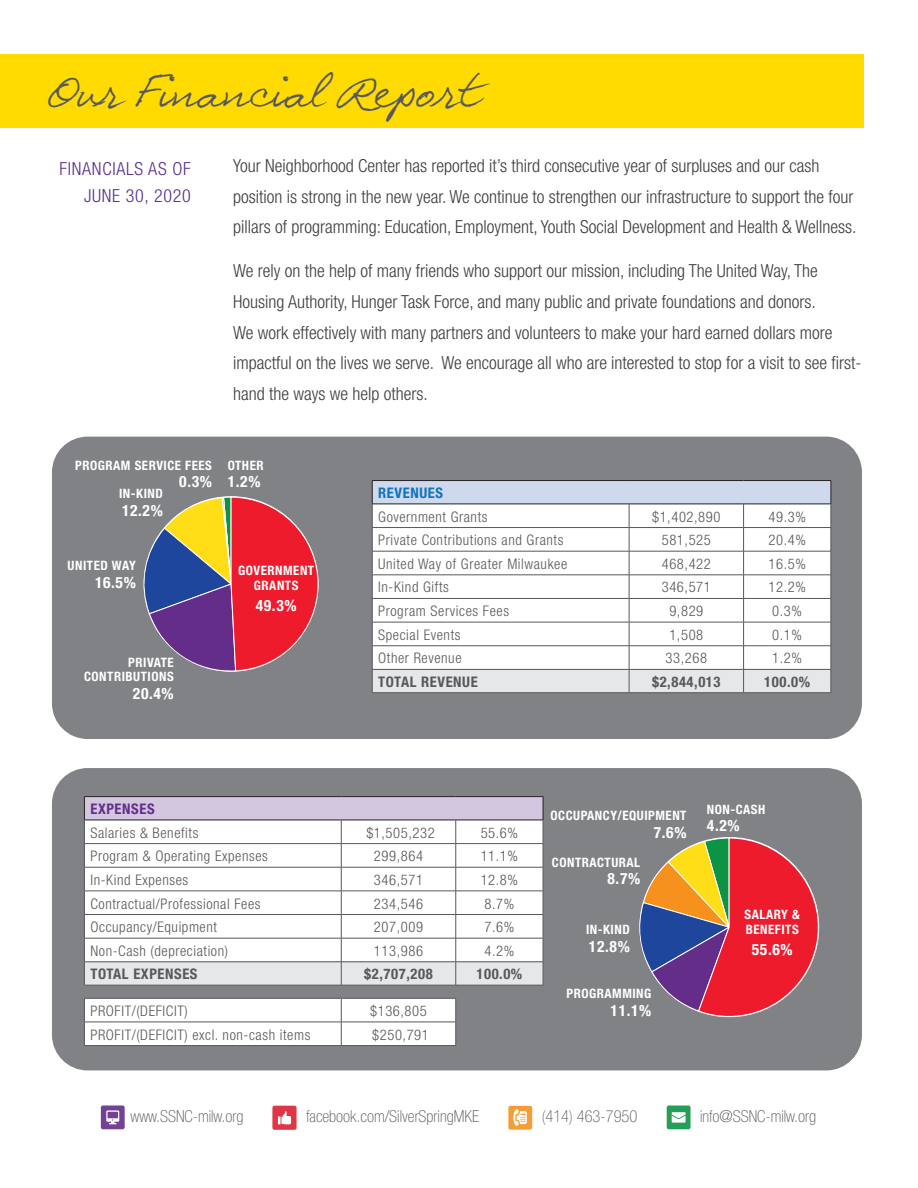
<style>
.page{position:relative;width:918px;height:1188px;background:#fff}
.page>*{position:absolute;margin:0;border:0;box-sizing:border-box;transform-origin:0 0}
.Subhead{font:46.35px "Galeforce BTN";letter-spacing:.02em;color:#57585a}
.Text{font:300 condensed 18px/30.6px "Helvetica Neue";color:#3e3e3f}
.Subhead-2{font:300 condensed 18px/27.6px "Helvetica Neue";letter-spacing:.04em;color:#592e8a;text-align:right}
.t1{font:100 condensed 16.5px "Helvetica Neue";color:#57585a}
.Board_Title{font:700 condensed 15.6px "Helvetica Neue";letter-spacing:.04em;color:#fff}
.Board_Title-2{font:300 condensed 14.7px "Helvetica Neue";letter-spacing:.04em;color:#57585a}
.Board_Title-3{font:700 condensed 14.7px "Helvetica Neue";letter-spacing:.04em;color:#57585a}
.Board_Title-4{font:700 condensed 14.7px "Helvetica Neue";letter-spacing:.04em;color:#642d89}
.Board_Title-5{font:700 condensed 14.7px "Helvetica Neue";letter-spacing:.04em;color:#1074bc}
.Board_Title-6{font:700 condensed 12.9px/14.5px "Helvetica Neue";letter-spacing:.04em;color:#fff;text-align:right}
</style>
<div class="page">
<div style="left:0;top:54px;width:864px;height:73px;background:#ffdb01"></div>
<div style="left:52px;top:768px;width:810px;height:302px;background:#808285;border-radius:36px"></div>
<svg style="left:639px;top:837px;width:180px;height:180px"></svg>
<hr style="left:84px;top:796px;width:257px;height:1px;background:#231f20">
<hr style="left:341px;top:796px;width:115px;height:1px;background:#231f20">
<hr style="left:456px;top:796px;width:87px;height:1px;background:#231f20">
<svg style="left:84px;top:797px;width:460px;height:188px;background:#eeedf0"></svg>
<hr style="left:84px;top:985px;width:257px;height:1px;background:#57585a">
<hr style="left:341px;top:985px;width:115px;height:1px;background:#57585a">
<hr style="left:456px;top:985px;width:87px;height:1px;background:#57585a">
<svg style="left:84px;top:998px;width:373px;height:47px;background:#f6f6f7"></svg>
<hr style="left:84px;top:1045px;width:257px;height:1px;background:#57585a">
<hr style="left:341px;top:1045px;width:115px;height:1px;background:#57585a">
<div style="left:101px;top:1105px;width:24px;height:24px;background:#734295;border-radius:2px"></div>
<svg style="left:106px;top:1110px;width:13px;height:14px"></svg>
<svg style="left:272px;top:1106px;width:25px;height:24px"></svg>
<svg style="left:278px;top:1111px;width:13px;height:13px"></svg>
<div style="left:508px;top:1106px;width:24px;height:24px;background:#f69c34;border-radius:2px"></div>
<svg style="left:513px;top:1109px;width:14px;height:17px"></svg>
<div style="left:667px;top:1105px;width:24px;height:24px;background:#259e57;border-radius:2px"></div>
<svg style="left:672px;top:1112px;width:14px;height:11px"></svg>
<div style="left:52px;top:437px;width:810px;height:302px;background:#808285;border-radius:36px"></div>
<hr style="left:372px;top:480px;width:257px;height:1px;background:#231f20">
<hr style="left:629px;top:480px;width:115px;height:1px;background:#231f20">
<hr style="left:744px;top:480px;width:87px;height:1px;background:#231f20">
<svg style="left:372px;top:481px;width:460px;height:212px;background:#eef0f2"></svg>
<hr style="left:372px;top:692px;width:257px;height:1px;background:#57585a">
<hr style="left:629px;top:692px;width:115px;height:1px;background:#57585a">
<hr style="left:744px;top:692px;width:87px;height:1px;background:#57585a">
<svg style="left:144px;top:496px;width:175px;height:176px"></svg>
<p class="Subhead" style="left:50px;top:60px;width:434px">Our Financial Report</p>
<p class="Subhead-2" style="left:59px;top:155px;width:133px">FINANCIALS AS OF<br>JUNE 30, 2020</p>
<p class="Text" style="left:233px;top:150px;width:625px">Your Neighborhood Center has reported it’s third consecutive year of surpluses and our cash position is strong in the new year. We continue to strengthen our infrastructure to support the four pillars of programming: Education, Employment, Youth Social Development and Health &amp; Wellness.</p>
<p class="Text" style="left:233px;top:256px;width:630px">We rely on the help of many friends who support our mission, including The United Way, The Housing Authority, Hunger Task Force, and many public and private foundations and donors.<br>We work effectively with many partners and volunteers to make your hard earned dollars more impactful on the lives we serve. We encourage all who are interested to stop for a visit to see first&shy;hand the ways we help others.</p>
<p class="Board_Title-6" style="left:75px;top:457px;width:138px">PROGRAM SERVICE FEES</p>
<p class="Board_Title" style="left:179px;top:472px;width:34px">0.3%</p>
<p class="Board_Title-6" style="left:119px;top:486px;width:45px">IN-KIND</p>
<p class="Board_Title" style="left:122px;top:501px;width:42px">12.2%</p>
<p class="Board_Title-6" style="left:228px;top:457px;width:37px">OTHER</p>
<p class="Board_Title" style="left:228px;top:472px;width:34px">1.2%</p>
<p class="Board_Title-6" style="left:68px;top:558px;width:70px">UNITED WAY</p>
<p class="Board_Title" style="left:95px;top:573px;width:42px">16.5%</p>
<p class="Board_Title-6" style="left:238px;top:563px;width:78px">GOVERNMENT</p>
<p class="Board_Title-6" style="left:254px;top:578px;width:46px">GRANTS</p>
<p class="Board_Title" style="left:256px;top:596px;width:42px">49.3%</p>
<p class="Board_Title-6" style="left:84px;top:655px;width:91px">PRIVATE<br>CONTRIBUTIONS</p>
<p class="Board_Title" style="left:133px;top:684px;width:42px">20.4%</p>
<p class="Board_Title-5" style="left:378px;top:484px;width:66px">REVENUES</p>
<p class="Board_Title-2" style="left:378px;top:508px;width:111px">Government Grants</p>
<p class="Board_Title-2" style="left:652px;top:508px;width:70px">$1,402,890</p>
<p class="Board_Title-2" style="left:768px;top:508px;width:39px">49.3%</p>
<p class="Board_Title-2" style="left:378px;top:532px;width:187px">Private Contributions and Grants</p>
<p class="Board_Title-2" style="left:662px;top:532px;width:51px">581,525</p>
<p class="Board_Title-2" style="left:768px;top:532px;width:39px">20.4%</p>
<p class="Board_Title-2" style="left:378px;top:555px;width:191px">United Way of Greater Milwaukee</p>
<p class="Board_Title-2" style="left:662px;top:555px;width:51px">468,422</p>
<p class="Board_Title-2" style="left:768px;top:555px;width:39px">16.5%</p>
<p class="Board_Title-2" style="left:378px;top:579px;width:72px">In-Kind Gifts</p>
<p class="Board_Title-2" style="left:662px;top:579px;width:51px">346,571</p>
<p class="Board_Title-2" style="left:768px;top:579px;width:39px">12.2%</p>
<p class="Board_Title-2" style="left:378px;top:602px;width:132px">Program Services Fees</p>
<p class="Board_Title-2" style="left:669px;top:602px;width:35px">9,829</p>
<p class="Board_Title-2" style="left:772px;top:602px;width:31px">0.3%</p>
<p class="Board_Title-2" style="left:378px;top:626px;width:84px">Special Events</p>
<p class="Board_Title-2" style="left:669px;top:626px;width:35px">1,508</p>
<p class="Board_Title-2" style="left:772px;top:626px;width:31px">0.1%</p>
<p class="Board_Title-2" style="left:378px;top:650px;width:85px">Other Revenue</p>
<p class="Board_Title-2" style="left:666px;top:650px;width:43px">33,268</p>
<p class="Board_Title-2" style="left:772px;top:650px;width:31px">1.2%</p>
<p class="Board_Title-3" style="left:378px;top:673px;width:101px">TOTAL REVENUE</p>
<p class="Board_Title-3" style="left:652px;top:673px;width:70px">$2,844,013</p>
<p class="Board_Title-3" style="left:764px;top:673px;width:47px">100.0%</p>
<p class="Board_Title-4" style="left:90px;top:800px;width:66px">EXPENSES</p>
<p class="Board_Title-2" style="left:90px;top:824px;width:109px">Salaries &amp; Benefits</p>
<p class="Board_Title-2" style="left:366px;top:824px;width:70px">$1,505,232</p>
<p class="Board_Title-2" style="left:481px;top:824px;width:39px">55.6%</p>
<p class="Board_Title-2" style="left:90px;top:848px;width:179px">Program &amp; Operating Expenses</p>
<p class="Board_Title-2" style="left:374px;top:848px;width:51px">299,864</p>
<p class="Board_Title-2" style="left:481px;top:848px;width:39px">11.1%</p>
<p class="Board_Title-2" style="left:90px;top:871px;width:99px">In-Kind Expenses</p>
<p class="Board_Title-2" style="left:374px;top:871px;width:51px">346,571</p>
<p class="Board_Title-2" style="left:481px;top:871px;width:39px">12.8%</p>
<p class="Board_Title-2" style="left:90px;top:895px;width:172px">Contractual/Professional Fees</p>
<p class="Board_Title-2" style="left:374px;top:895px;width:51px">234,546</p>
<p class="Board_Title-2" style="left:484px;top:895px;width:31px">8.7%</p>
<p class="Board_Title-2" style="left:90px;top:919px;width:128px">Occupancy/Equipment</p>
<p class="Board_Title-2" style="left:374px;top:919px;width:51px">207,009</p>
<p class="Board_Title-2" style="left:484px;top:919px;width:31px">7.6%</p>
<p class="Board_Title-2" style="left:90px;top:942px;width:139px">Non-Cash (depreciation)</p>
<p class="Board_Title-2" style="left:374px;top:942px;width:51px">113,986</p>
<p class="Board_Title-2" style="left:484px;top:942px;width:31px">4.2%</p>
<p class="Board_Title-3" style="left:90px;top:965px;width:109px">TOTAL EXPENSES</p>
<p class="Board_Title-3" style="left:364px;top:965px;width:70px">$2,707,208</p>
<p class="Board_Title-3" style="left:476px;top:965px;width:47px">100.0%</p>
<p class="Board_Title-2" style="left:90px;top:1002px;width:99px">PROFIT/(DEFICIT)</p>
<p class="Board_Title-2" style="left:370px;top:1002px;width:58px">$136,805</p>
<p class="Board_Title-2" style="left:90px;top:1026px;width:221px">PROFIT/(DEFICIT) excl. non-cash items</p>
<p class="Board_Title-2" style="left:372px;top:1026px;width:58px">$250,791</p>
<p class="Board_Title-6" style="left:551px;top:808px;width:137px">OCCUPANCY/EQUIPMENT</p>
<p class="Board_Title" style="left:654px;top:823px;width:34px">7.6%</p>
<p class="Board_Title-6" style="left:552px;top:855px;width:90px">CONTRACTURAL</p>
<p class="Board_Title" style="left:608px;top:869px;width:34px">8.7%</p>
<p class="Board_Title-6" style="left:586px;top:922px;width:45px">IN-KIND</p>
<p class="Board_Title" style="left:589px;top:937px;width:42px">12.8%</p>
<p class="Board_Title-6" style="left:566px;top:986px;width:86px">PROGRAMMING</p>
<p class="Board_Title" style="left:611px;top:1001px;width:42px">11.1%</p>
<p class="Board_Title-6" style="left:707px;top:802px;width:60px">NON-CASH</p>
<p class="Board_Title" style="left:707px;top:816px;width:34px">4.2%</p>
<p class="Board_Title-6" style="left:745px;top:907px;width:57px">SALARY &amp;</p>
<p class="Board_Title-6" style="left:746px;top:922px;width:54px">BENEFITS</p>
<p class="Board_Title" style="left:752px;top:940px;width:42px">55.6%</p>
<p class="t1" style="left:131px;top:1107px;width:115px">www.SSNC-milw.org</p>
<p class="t1" style="left:306px;top:1107px;width:174px">facebook.com/SilverSpringMKE</p>
<p class="t1" style="left:542px;top:1107px;width:97px">(414) 463-7950</p>
<p class="t1" style="left:700px;top:1107px;width:118px">info@SSNC-milw.org</p>
</div>
